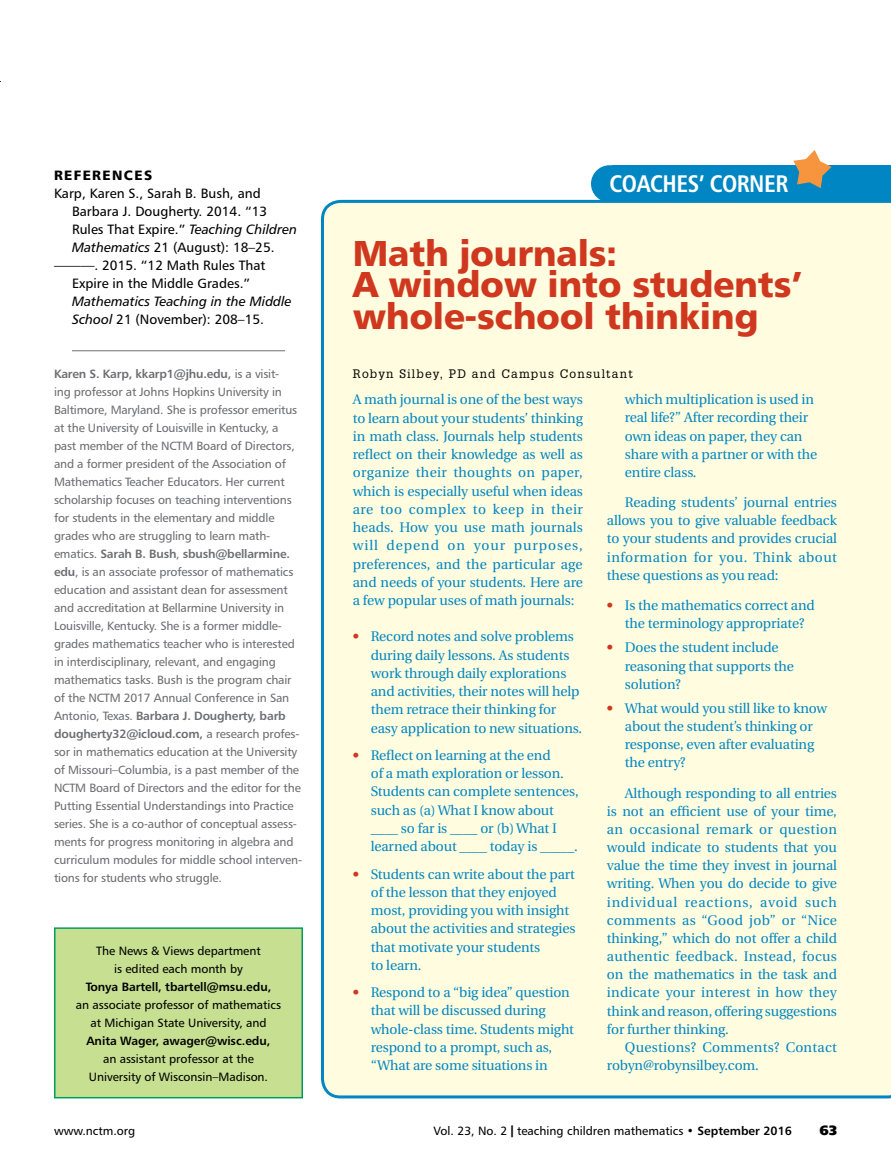
<style>
.page{position:relative;width:891px;height:1175px;background:#fff}
.page>*{position:absolute;margin:0;border:0;box-sizing:border-box;transform-origin:0 0}
.Coach_head{font:36px/31.5px "Humanist 777 BT Black B";letter-spacing:-.01em;color:#cf381e}
.Dept_head{font:24px "Humanist 777 BT Bold Condensed B";letter-spacing:-.02em;color:#fff}
.Coach_hang{font:13.8px/18.3px "Utopia";letter-spacing:-.01em;color:#0086c2}
.Coach_body{font:13.8px/18.1px "Utopia";letter-spacing:-.01em;color:#0086c2;text-align:justify}
.Coach_body_no_indent{font:13.8px/18.3px "Utopia";letter-spacing:-.01em;color:#0086c2;text-align:justify}
.Coach_body-2{font:13.8px/18.1px "Utopia";letter-spacing:.015em;color:#0086c2}
.References{font:13.5px/18px "Humanist 777 BT Roman B";color:#000}
.References_head{font:13.5px "Humanist 777 BT Black B";letter-spacing:.1em;color:#000}
.t1{font:13.5px "Humanist 777 BT Extra Black B";color:#000}
.Bio{font:12px/18px "Humanist 777 BT Roman B";letter-spacing:-.015em;color:#6d6e71}
.Bio2{font:12px/18px "Humanist 777 BT Roman B";letter-spacing:-.005em;color:#000;text-align:center}
.Dept_byline{font:12px "Glypha";letter-spacing:.1em;color:#000}
.s1{font-family:"Humanist 777 BT Italic B"}
.s2{font-family:"Humanist 777 BT Bold B"}
.s3{font-weight:700;color:#cf381e}
.s4{font-family:"Interstate";font-weight:700}
</style>
<div class="page">
<div style="left:591px;top:165px;width:37px;height:37px;background:#0086c2;border-radius:50%"></div>
<div style="left:612px;top:165px;width:279px;height:37px;background:#0086c2"></div>
<svg style="left:793px;top:150px;width:39px;height:38px"></svg>
<div style="left:321px;top:200px;width:570px;height:898px;background:#fffcdf"></div>
<hr style="left:72px;top:350px;width:213px;height:1px;background:#6d6e71">
<div style="left:55px;top:928px;width:247px;height:169px;background:#c6df90"></div>
<div style="left:54px;top:927px;width:249px;height:171px;border:2px solid #009f5e"></div>
<p class="References_head" style="left:54px;top:167px;width:100px">REFERENCES</p>
<p class="References" style="left:72px;top:184px;width:227px;text-indent:-18px">Karp, Karen S., Sarah B. Bush, and Barbara J. Dougherty. 2014. “13<br>Rules That Expire.” <span class="s1">Teaching Children Mathematics</span> 21 (August): 18–25.</p>
<p class="References" style="left:72px;top:256px;width:221px;text-indent:-18px">———. 2015. “12 Math Rules That<br>Expire in the Middle Grades.”<br><span class="s1">Mathematics Teaching in the Middle<br>School</span> 21 (November): 208–15.</p>
<p class="Bio" style="left:54px;top:365px;width:250px"><span class="s2">Karen S. Karp, kkarp1@jhu.edu,</span> is a visit-<br>ing professor at Johns Hopkins University in Baltimore, Maryland. She is professor emeritus at the University of Louisville in Kentucky, a past member of the NCTM Board of Directors, and a former president of the Association of Mathematics Teacher Educators. Her current scholarship focuses on teaching interventions for students in the elementary and middle grades who are struggling to learn math&shy;ematics. <span class="s2">Sarah B. Bush</span>, <span class="s2">sbush@bellarmine. edu</span>, is an associate professor of mathematics education and assistant dean for assessment and accreditation at Bellarmine University in Louisville, Kentucky. She is a former middle&shy;grades mathematics teacher who is interested in interdisciplinary, relevant, and engaging mathematics tasks. Bush is the program chair of the NCTM 2017 Annual Conference in San Antonio, Texas. <span class="s2">Barbara J. Dougherty, barb dougherty32@icloud.com,</span> a research profes&shy;sor in mathematics education at the University of Missouri–Columbia, is a past member of the NCTM Board of Directors and the editor for the Putting Essential Understandings into Practice series. She is a co-author of conceptual assess&shy;ments for progress monitoring in algebra and curriculum modules for middle school interven&shy;tions for students who struggle.</p>
<p class="Bio2" style="left:76px;top:941px;width:207px">The News &amp; Views department<br>is edited each month by<br><span class="s2">Tonya Bartell, tbartell@msu.edu,<br></span>an associate professor of mathematics at Michigan State University, and<br><span class="s2">Anita Wager, awager@wisc.edu,<br></span>an assistant professor at the<br>University of Wisconsin–Madison.</p>
<p class="Dept_head" style="left:610px;top:168px;width:180px">COACHES’ CORNER</p>
<p class="Coach_head" style="left:353px;top:236px;width:451px">Math journals:<br>A window into students’ whole-school thinking</p>
<p class="Dept_byline" style="left:353px;top:366px;width:281px">Robyn Silbey, PD and Campus Consultant</p>
<p class="Coach_body_no_indent" style="left:353px;top:391px;width:232px">A math journal is one of the best ways to learn about your students’ thinking in math class. Journals help students reflect on their knowledge as well as organize their thoughts on paper, which is especially useful when ideas are too complex to keep in their heads. How you use math journals will depend on your purposes, preferences, and the particular age and needs of your students. Here are a few popular uses of math journals:</p>
<p class="Coach_hang" style="left:371px;top:628px;width:213px;text-indent:-18px"><span class="s3">•</span> Record notes and solve problems during daily lessons. As students work through daily explorations and activities, their notes will help them retrace their thinking for easy application to new situations.</p>
<p class="Coach_hang" style="left:371px;top:746px;width:209px;text-indent:-18px"><span class="s3">•</span> Reflect on learning at the end<br>of a math exploration or lesson.<br>Students can complete sentences, such as (a) What I know about ____ so far is ____ or (b) What I learned about ____ today is _____.</p>
<p class="Coach_hang" style="left:371px;top:865px;width:206px;text-indent:-18px"><span class="s3">•</span> Students can write about the part of the lesson that they enjoyed most, providing you with insight about the activities and strategies that motivate your students<br>to learn.</p>
<p class="Coach_hang" style="left:371px;top:983px;width:205px;text-indent:-18px"><span class="s3">•</span> Respond to a “big idea” question that will be discussed during whole-class time. Students might respond to a prompt, such as, “What are some situations in</p>
<p class="Coach_hang" style="left:625px;top:391px;width:194px">which multiplication is used in real life?” After recording their own ideas on paper, they can share with a partner or with the entire class.</p>
<p class="Coach_body" style="left:607px;top:493px;width:232px;text-indent:18px">Reading students’ journal entries allows you to give valuable feedback to your students and provides crucial information for you. Think about these questions as you read:</p>
<p class="Coach_hang" style="left:607px;top:596px;width:209px;text-align:center"><span class="s3">•</span> Is the mathematics correct and the terminology appropriate?</p>
<p class="Coach_hang" style="left:625px;top:639px;width:170px;text-indent:-18px"><span class="s3">•</span> Does the student include reasoning that supports the solution?</p>
<p class="Coach_hang" style="left:625px;top:699px;width:204px;text-indent:-18px"><span class="s3">•</span> What would you still like to know about the student’s thinking or response, even after evaluating the entry?</p>
<p class="Coach_body" style="left:607px;top:784px;width:232px;text-indent:18px">Although responding to all entries is not an efficient use of your time, an occasional remark or question would indicate to students that you value the time they invest in journal writing. When you do decide to give individual reactions, avoid such comments as “Good job” or “Nice thinking,” which do not offer a child authentic feedback. Instead, focus on the mathematics in the task and indicate your interest in how they think and reason, offering suggestions for further thinking.</p>
<p class="Coach_body-2" style="left:607px;top:1038px;width:232px;text-indent:18px">Questions? Comments? Contact robyn@robynsilbey.com.</p>
<p class="Bio2" style="left:54px;top:1121px;width:83px">www.nctm.org</p>
<p class="Bio2" style="left:433px;top:1121px;width:360px">Vol. 23, No. 2 <span class="s4">|</span> teaching children mathematics • <span class="s2">September 2016</span></p>
<p class="t1" style="left:820px;top:1121px;width:19px">63</p>
</div>
